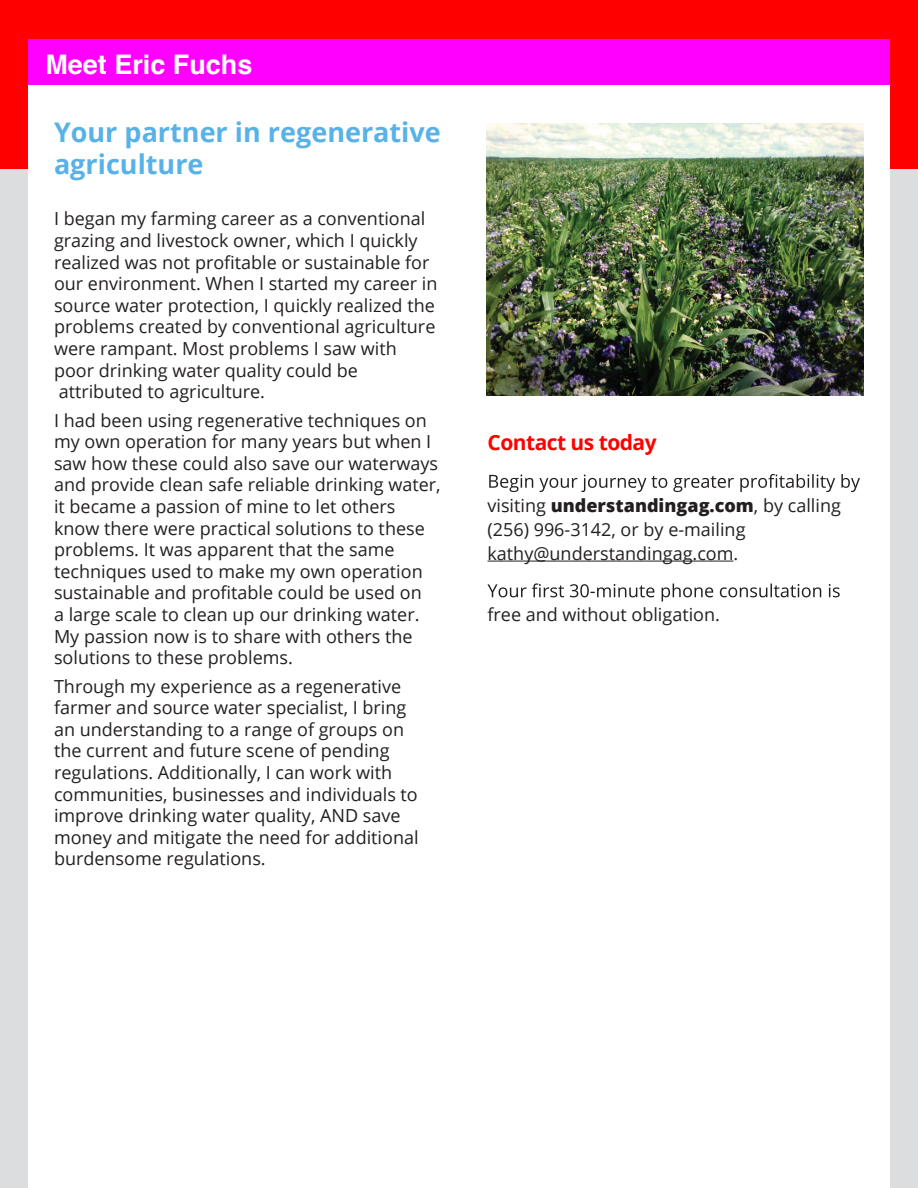
<style>
.page{position:relative;width:918px;height:1188px;background:#dcdddf}
.page>*{position:absolute;margin:0;border:0;box-sizing:border-box;transform-origin:0 0}
.t1{font:700 27px/32.4px "Open Sans";color:#58b2e7}
.t2{font:700 27px "Helvetica";color:#fff}
.t3{font:700 21px "Open Sans";letter-spacing:-.025em;color:#f00}
.t4{font:18px/21.6px "Open Sans";color:#231f20}
.s1{font-weight:800}
</style>
<div class="page">
<div style="left:0;top:0;width:918px;height:169px;background:#f00"></div>
<div style="left:28px;top:39px;width:862px;height:47px;background:#f0f"></div>
<div style="left:28px;top:86px;width:862px;height:1102px;background:#fff"></div>
<hr style="left:487px;top:561px;width:247px;height:1px;background:#231f20">
<svg style="left:489px;top:474px;width:371px;height:18px"></svg>
<svg style="left:487px;top:583px;width:353px;height:19px"></svg>
<img style="left:486px;top:123px;width:378px;height:272px">
<h1 class="t2" style="left:45px;top:49px;width:209px">Meet Eric Fuchs</h1>
<h1 class="t1" style="left:54px;top:118px;width:388px">Your partner in regenerative agriculture</h1>
<p class="t4" style="left:54px;top:210px;width:385px">I began my farming career as a conventional grazing and livestock owner, which I quickly realized was not profitable or sustainable for our environment. When I started my career in source water protection, I quickly realized the problems created by conventional agriculture were rampant. Most problems I saw with poor drinking water quality could be attributed to agriculture.</p>
<p class="t4" style="left:54px;top:411px;width:388px">I had been using regenerative techniques on my own operation for many years but when I saw how these could also save our waterways and provide clean safe reliable drinking water, it became a passion of mine to let others know there were practical solutions to these problems. It was apparent that the same techniques used to make my own operation sustainable and profitable could be used on<br>a large scale to clean up our drinking water.<br>My passion now is to share with others the solutions to these problems.</p>
<p class="t4" style="left:54px;top:677px;width:366px">Through my experience as a regenerative farmer and source water specialist, I bring an understanding to a range of groups on the current and future scene of pending regulations. Additionally, I can work with communities, businesses and individuals to improve drinking water quality, AND save money and mitigate the need for additional burdensome regulations.</p>
<p class="t3" style="left:487px;top:434px;width:171px">Contact us today</p>
<p class="t4" style="left:487px;top:495px;width:355px;line-height:24px">visiting <span class="s1">understandingag.com</span>, by calling (256) 996-3142, or by e-mailing kathy@understandingag.com.</p>
<p class="t4" style="left:487px;top:606px;width:234px">free and without obligation.</p>
</div>
